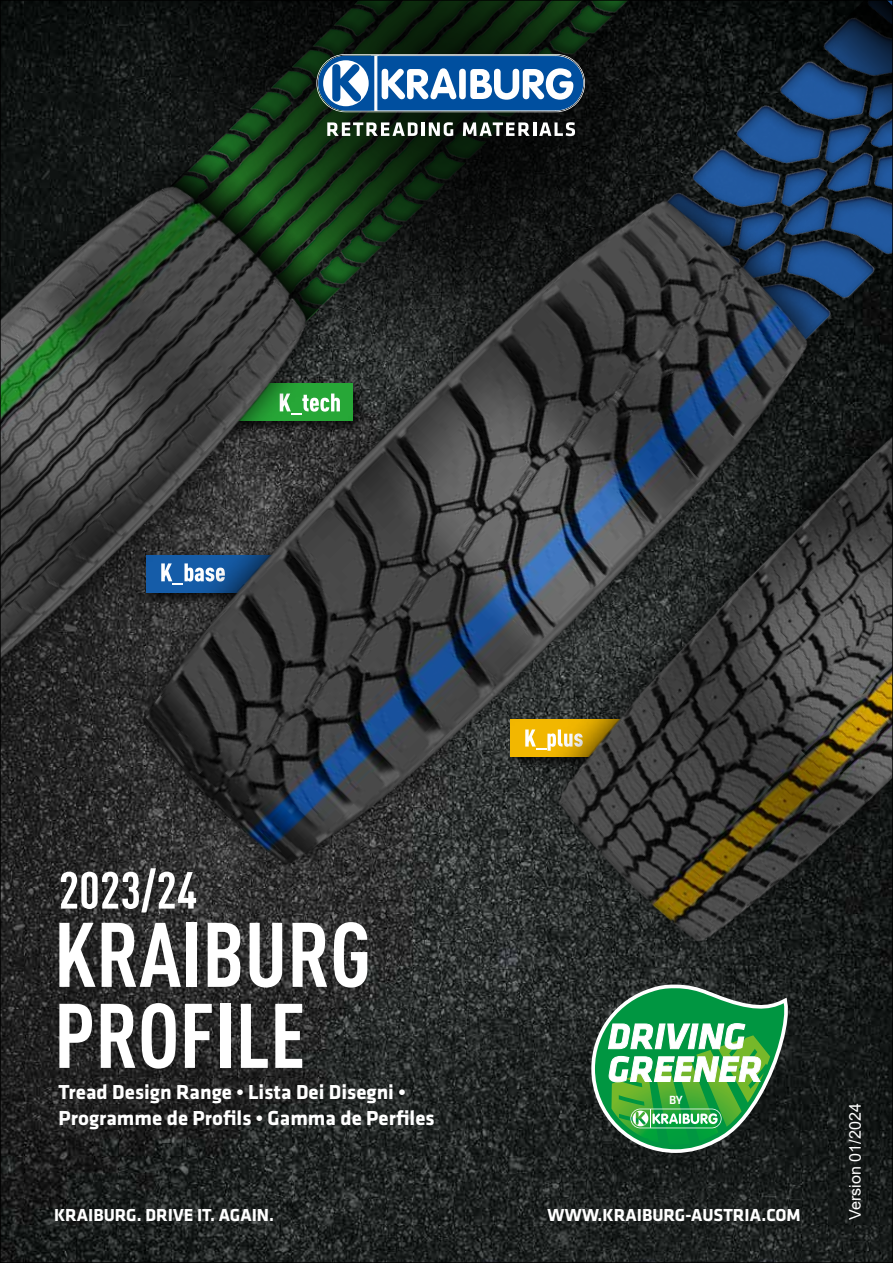
<style>
.page{position:relative;width:893px;height:1263px;background:#fff}
.page>*{position:absolute;margin:0;border:0;box-sizing:border-box;transform-origin:0 0}
.t1{font:700 condensed 90px/81px "DIN Pro";color:#fff}
.t2{font:700 condensed 51.3px "DIN Pro";color:#fff}
.t3{font:700 21px/25.2px "Klavika";color:#fff}
.t4{font:700 18px "Klavika";color:#fff}
.t5{font:16.2px "Arial";color:#fff}
.t6{font:500 12.3px "Klavika";color:#fff}
</style>
<div class="page">
<img style="left:2px;top:2px;width:889px;height:1259px">
<svg style="left:149px;top:2px;width:353px;height:95px"></svg>
<img style="left:455px;top:504px;width:436px;height:515px">
<svg style="left:502px;top:2px;width:389px;height:502px"></svg>
<svg style="left:631px;top:2px;width:260px;height:369px"></svg>
<img style="left:44px;top:97px;width:836px;height:836px">
<img style="left:2px;top:130px;width:397px;height:619px">
<svg style="left:591px;top:984px;width:197px;height:169px"></svg>
<div style="left:630px;top:1108px;width:92px;height:20px;border:2px solid #fff;border-radius:10px"></div>
<svg style="left:318px;top:55px;width:266px;height:56px"></svg>
<div style="left:316px;top:54px;width:269px;height:58px;border:1px solid #fff;border-radius:29px"></div>
<svg style="left:327px;top:122px;width:91px;height:14px"></svg>
<hr style="left:421px;top:122px;width:4px;height:14px;background:#fff">
<svg style="left:429px;top:122px;width:24px;height:14px"></svg>
<svg style="left:463px;top:122px;width:67px;height:14px"></svg>
<hr style="left:533px;top:122px;width:3px;height:14px;background:#fff">
<svg style="left:539px;top:122px;width:36px;height:14px"></svg>
<h2 class="t2" style="left:59px;top:851px;width:140px">2023/24</h2>
<h1 class="t1" style="left:54px;top:906px;width:319px">KRAIBURG<br>PROFILE</h1>
<p class="t3" style="left:59px;top:1080px;width:378px">Tread Design Range • Lista Dei Disegni •<br>Programme de Profils • Gamma de Perfiles</p>
<p class="t4" style="left:54px;top:1206px;width:222px">KRAIBURG. DRIVE IT. AGAIN.</p>
<p class="t6" style="left:669px;top:1093px;width:15px">BY</p>
<p class="t4" style="left:547px;top:1206px;width:255px">WWW.KRAIBURG-AUSTRIA.COM</p>
<p class="t5" style="left:844px;top:1220px;width:118px;rotate:-90deg">Version 01/2024</p>
</div>
